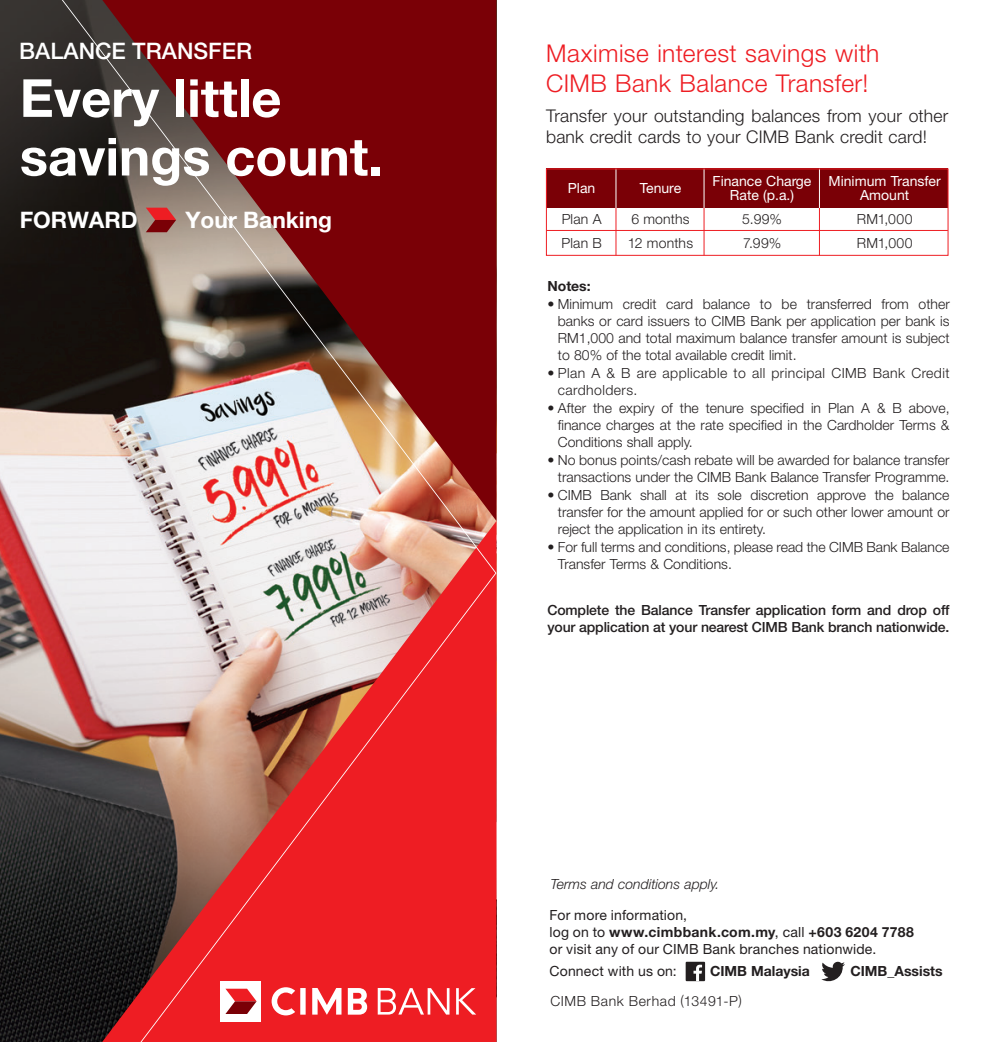
<style>
.page{position:relative;width:993px;height:1042px;background:#fff}
.page>*{position:absolute;margin:0;border:0;box-sizing:border-box;transform-origin:0 0}
.t1{font:700 52.5px/58.6px "Helvetica Neue LT Std";color:#fff}
.t2{font:300 24.5px/29.4px "Helvetica Neue LT Std";letter-spacing:.015em;color:#ee1d23}
.t3{font:700 22.75px "Helvetica Neue LT Std";color:#fff}
.t4{font:500 22.75px "Helvetica Neue LT Std";color:#fff}
.t5{font:300 17.5px/21px "Helvetica Neue LT Std";letter-spacing:.01em;color:#231f20}
.t6{font:300 14px/16.8px "Helvetica Neue LT Std";color:#231f20;text-align:justify}
.t7{font:14px/16.8px "Helvetica Neue LT Std";letter-spacing:.015em;color:#231f20}
.t8{font:500 14px/16.8px "Helvetica Neue LT Std";letter-spacing:-.01em;color:#231f20}
.t9{font:300 14px/16.8px "Helvetica Neue LT Std";letter-spacing:.03em;color:#231f20}
.t10{font:14px/14px "Helvetica Neue LT Std";color:#fff}
.t11{font:700 14px "Helvetica Neue LT Std";color:#231f20}
.t12{font:italic 300 14px "Helvetica Neue LT Std";color:#231f20}
.t13{font:300 14px "Helvetica Neue LT Std";letter-spacing:.045em;color:#231f20}
.s1{font-weight:700}
</style>
<div class="page">
<img style="left:0;top:0;width:62px;height:1042px">
<img style="left:62px;top:0;width:434px;height:1042px">
<div style="left:220px;top:981px;width:40px;height:40px;background:#fff"></div>
<svg style="left:225px;top:988px;width:31px;height:26px"></svg>
<svg style="left:271px;top:987px;width:96px;height:28px"></svg>
<svg style="left:377px;top:988px;width:72px;height:26px"></svg>
<svg style="left:456px;top:988px;width:20px;height:26px"></svg>
<svg style="left:146px;top:208px;width:30px;height:24px"></svg>
<svg style="left:821px;top:961px;width:23px;height:21px"></svg>
<div style="left:685px;top:962px;width:19px;height:19px;background:#231f20"></div>
<svg style="left:693px;top:964px;width:8px;height:17px"></svg>
<div style="left:546px;top:169px;width:401px;height:39px;background:#7a0006"></div>
<hr style="left:818px;top:208px;width:1px;height:47px;background:#ee1d23">
<hr style="left:615px;top:208px;width:1px;height:47px;background:#ee1d23">
<hr style="left:615px;top:169px;width:1px;height:39px;background:#fff">
<hr style="left:703px;top:208px;width:1px;height:47px;background:#ee1d23">
<hr style="left:703px;top:169px;width:1px;height:39px;background:#fff">
<hr style="left:818px;top:169px;width:1px;height:39px;background:#fff">
<div style="left:546px;top:169px;width:401px;height:87px;border:1px solid #ee1d23"></div>
<hr style="left:546px;top:230px;width:401px;height:1px;background:#ee1d23">
<p class="t4" style="left:19px;top:37px;width:234px">BALANCE TRANSFER</p>
<p class="t1" style="left:20px;top:68px;width:364px">Every little savings count.</p>
<p class="t3" style="left:20px;top:206px;width:119px">FORWARD</p>
<p class="t3" style="left:185px;top:206px;width:148px">Your Banking</p>
<p class="t2" style="left:546px;top:38px;width:334px">Maximise interest savings with<br>CIMB Bank Balance Transfer!</p>
<p class="t5" style="left:546px;top:105px;width:403px">Transfer your outstanding balances from your other bank credit cards to your CIMB Bank credit card!</p>
<p class="t10" style="left:567px;top:181px;width:29px">Plan</p>
<p class="t10" style="left:639px;top:181px;width:43px">Tenure</p>
<p class="t10" style="left:729px;top:174px;width:212px;text-indent:-17px">Finance Charge Minimum Transfer<br>Rate (p.a.)</p>
<p class="t10" style="left:859px;top:188px;width:51px">Amount</p>
<p class="t6" style="left:561px;top:211px;width:41px">Plan A</p>
<p class="t6" style="left:631px;top:211px;width:60px">6 months</p>
<p class="t6" style="left:742px;top:211px;width:41px">5.99%</p>
<p class="t6" style="left:856px;top:211px;width:57px">RM1,000</p>
<p class="t6" style="left:561px;top:235px;width:42px">Plan B</p>
<p class="t6" style="left:627px;top:235px;width:67px">12 months</p>
<p class="t6" style="left:742px;top:235px;width:40px">7.99%</p>
<p class="t6" style="left:856px;top:235px;width:57px">RM1,000</p>
<p class="t11" style="left:547px;top:277px;width:45px">Notes:</p>
<p class="t6" style="left:557px;top:295px;width:393px;text-indent:-10px">• Minimum credit card balance to be transferred from other banks or card issuers to CIMB Bank per application per bank is RM1,000 and total maximum balance transfer amount is subject to 80% of the total available credit limit.</p>
<p class="t9" style="left:557px;top:364px;width:393px;text-indent:-10px">• Plan A &amp; B are applicable to all principal CIMB Bank Credit cardholders.</p>
<p class="t6" style="left:557px;top:399px;width:393px;text-indent:-10px">• After the expiry of the tenure specified in Plan A &amp; B above, finance charges at the rate specified in the Cardholder Terms &amp; Conditions shall apply.</p>
<p class="t6" style="left:547px;top:451px;width:403px;text-align:right">• No bonus points/cash rebate will be awarded for balance transfer transactions under the CIMB Bank Balance Transfer Programme.</p>
<p class="t6" style="left:557px;top:486px;width:393px;text-indent:-10px">• CIMB Bank shall at its sole discretion approve the balance transfer for the amount applied for or such other lower amount or reject the application in its entirety.</p>
<p class="t6" style="left:557px;top:538px;width:393px;text-indent:-10px">• For full terms and conditions, please read the CIMB Bank Balance<br>Transfer Terms &amp; Conditions.</p>
<p class="t8" style="left:547px;top:602px;width:403px">Complete the Balance Transfer application form and drop off your application at your nearest CIMB Bank branch nationwide.</p>
<p class="t12" style="left:550px;top:875px;width:170px">Terms and conditions apply.</p>
<p class="t7" style="left:549px;top:906px;width:366px">For more information,<br>log on to <span class="s1">www.cimbbank.com.my</span>, call <span class="s1">+603 6204 7788 </span>or visit any of our CIMB Bank branches nationwide.</p>
<p class="t7" style="left:549px;top:962px;width:129px">Connect with us on:</p>
<p class="t11" style="left:709px;top:962px;width:101px">CIMB Malaysia</p>
<p class="t11" style="left:850px;top:962px;width:94px">CIMB_Assists</p>
<p class="t13" style="left:550px;top:992px;width:193px">CIMB Bank Berhad (13491-P)</p>
</div>
